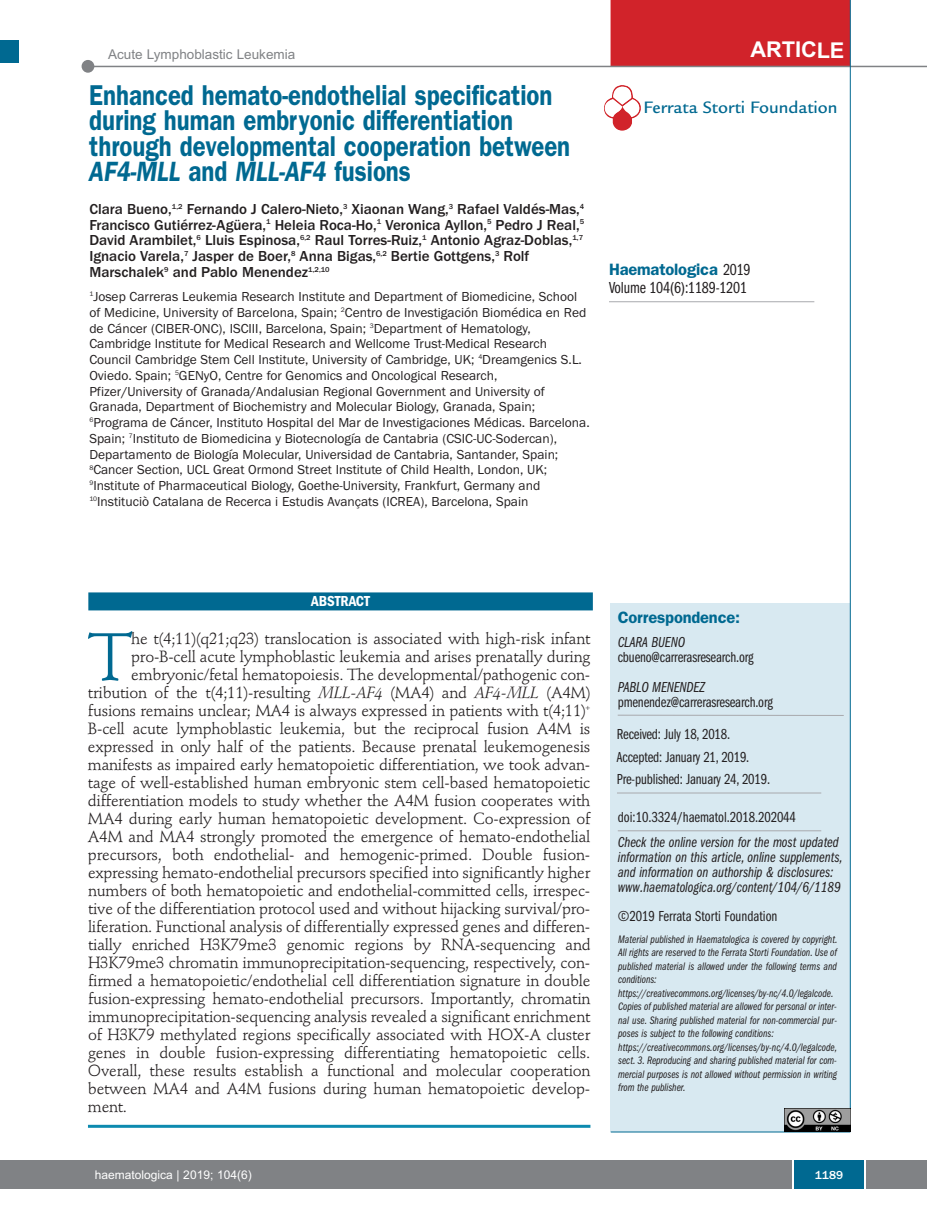
<style>
.page{position:relative;width:927px;height:1225px;background:#fff}
.page>*{position:absolute;margin:0;border:0;box-sizing:border-box;transform-origin:0 0}
.t1{font:66.45px "Stempel Schneidler";color:#006991}
.t2{font:600 28.8px/25.5px "Franklin Gothic";color:#006991;scale:.83 1}
.t3{font:700 21.75px "Arial";letter-spacing:-.01em;color:#fff}
.t4{font:500 18px "Legacy Sans";color:#006991}
.t5{font:600 16.5px "Franklin Gothic";letter-spacing:-.01em;color:#006991}
.t6{font:16.5px "Franklin Gothic Book Cmpr";letter-spacing:-.01em;color:#231f20}
.t7{font:16.05px "Stempel Schneidler";letter-spacing:-.015em;color:#231f20}
.t8{font:500 15px/15.8px "Franklin Gothic";color:#231f20}
.t9{font:15px/22.5px "Franklin Gothic Book Cmpr";letter-spacing:-.01em;color:#231f20}
.t10{font:15px/15px "Franklin Gothic Book Cmpr Ital";color:#231f20}
.t11{font:600 condensed 15px "Franklin Gothic";letter-spacing:-.005em;color:#fff}
.t12{font:13.5px/15.8px "Franklin Gothic";color:#231f20}
.t13{font:13.5px "Arial";color:#808285}
.t14{font:12px "Arial";color:#fff}
.t15{font:500 12px "Franklin Gothic";color:#fff}
.t16{font:11.25px/13.5px "Franklin Gothic Book Cmpr Ital";color:#231f20}
.s1{font-style:italic}
.s2{font-family:"Franklin Gothic Book Cmpr";font-weight:400;color:#231f20}
</style>
<div class="page">
<div style="left:18px;top:1160px;width:909px;height:28px;background:#808285"></div>
<div style="left:794px;top:1160px;width:70px;height:28px;background:#006991"></div>
<hr style="left:792px;top:1160px;width:2px;height:28px;background:#fff">
<hr style="left:864px;top:1160px;width:2px;height:28px;background:#fff">
<div style="left:611px;top:603px;width:239px;height:529px;background:#d8e9f1"></div>
<hr style="left:618px;top:715px;width:226px;height:1px;background:#a8a9ad">
<hr style="left:611px;top:1131px;width:239px;height:1px;background:#006991">
<hr style="left:609px;top:301px;width:205px;height:1px;background:#a8a9ad">
<div style="left:611px;top:0;width:239px;height:67px;background:#d1232a"></div>
<hr style="left:87px;top:66px;width:840px;height:1px;background:#808285">
<div style="left:82px;top:60px;width:12px;height:13px;background:#808285;border-radius:50%"></div>
<hr style="left:618px;top:830px;width:203px;height:1px;background:#a8a9ad">
<hr style="left:850px;top:0;width:1px;height:1131px;background:#006991">
<img style="left:785px;top:1108px;width:65px;height:23px">
<img style="left:604px;top:85px;width:37px;height:46px">
<div style="left:0;top:40px;width:19px;height:22px;background:#006991"></div>
<div style="left:0;top:1160px;width:18px;height:28px;background:#808285"></div>
<hr style="left:88px;top:1124px;width:502px;height:3px;background:#0d8aaf">
<div style="left:88px;top:592px;width:505px;height:18px;background:#006991"></div>
<hr style="left:617px;top:792px;width:204px;height:1px;background:#a8a9ad">
<p class="t13" style="left:108px;top:47px;width:189px">Acute Lymphoblastic Leukemia</p>
<h3 class="t3" style="left:751px;top:37px;width:95px">ARTICLE</h3>
<h2 class="t2" style="left:89px;top:84px;width:581px">Enhanced hemato-endothelial specification during human embryonic differentiation through developmental cooperation between <span class="s1">AF4-MLL</span> and <span class="s1">MLL-AF4</span> fusions</h2>
<p class="t8" style="left:89px;top:201px;width:496px">Clara Bueno,<sup>1,2</sup> Fernando J Calero-Nieto,<sup>3</sup> Xiaonan Wang,<sup>3</sup> Rafael Valdés-Mas,<sup>4<br></sup>Francisco Gutiérrez-Agüera,<sup>1</sup> Heleia Roca-Ho,<sup>1</sup> Veronica Ayllon,<sup>5</sup> Pedro J Real,<sup>5<br></sup>David Arambilet,<sup>6</sup> Lluis Espinosa,<sup>6,2</sup> Raul Torres-Ruiz,<sup>1</sup> Antonio Agraz-Doblas,<sup>1,7<br></sup>Ignacio Varela,<sup>7</sup> Jasper de Boer,<sup>8</sup> Anna Bigas,<sup>6,2</sup> Bertie Gottgens,<sup>3</sup> Rolf Marschalek<sup>9</sup> and Pablo Menendez<sup>1,2,10</sup></p>
<p class="t12" style="left:89px;top:288px;width:502px"><sup>1</sup>Josep Carreras Leukemia Research Institute and Department of Biomedicine, School of Medicine, University of Barcelona, Spain; <sup>2</sup>Centro de Investigación Biomédica en Red de Cáncer (CIBER-ONC), ISCIII, Barcelona, Spain; <sup>3</sup>Department of Hematology, Cambridge Institute for Medical Research and Wellcome Trust-Medical Research Council Cambridge Stem Cell Institute, University of Cambridge, UK; <sup>4</sup>Dreamgenics S.L.<br>Oviedo. Spain; <sup>5</sup>GENyO, Centre for Genomics and Oncological Research, Pfizer/University of Granada/Andalusian Regional Government and University of Granada, Department of Biochemistry and Molecular Biology, Granada, Spain; <sup>6</sup>Programa de Cáncer, Instituto Hospital del Mar de Investigaciones Médicas. Barcelona.<br>Spain; <sup>7</sup>Instituto de Biomedicina y Biotecnología de Cantabria (CSIC-UC-Sodercan), Departamento de Biología Molecular, Universidad de Cantabria, Santander, Spain; <sup>8</sup>Cancer Section, UCL Great Ormond Street Institute of Child Health, London, UK; <sup>9</sup>Institute of Pharmaceutical Biology, Goethe-University, Frankfurt, Germany and <sup>10</sup>Instituciò Catalana de Recerca i Estudis Avançats (ICREA), Barcelona, Spain</p>
<p class="t4" style="left:644px;top:101px;width:196px">Ferrata Storti Foundation</p>
<p class="t5" style="left:609px;top:264px;width:143px">Haematologica <span class="s2">2019</span></p>
<p class="t6" style="left:609px;top:282px;width:140px">Volume 104(6):1189-1201</p>
<p class="t11" style="left:311px;top:596px;width:60px">ABSTRACT</p>
<h1 class="t1" style="left:88px;top:629px;width:46px">T</h1>
<p class="t7" style="left:131px;top:632px;width:461px">he t(4;11)(q21;q23) translocation is associated with high-risk infant</p>
<p class="t7" style="left:131px;top:650px;width:461px">pro-B-cell acute lymphoblastic leukemia and arises prenatally during</p>
<p class="t7" style="left:131px;top:668px;width:460px">embryonic/fetal hematopoiesis. The developmental/pathogenic con-</p>
<p class="t7" style="left:88px;top:686px;width:504px">tribution of the t(4;11)-resulting <span class="s1">MLL-AF4</span> (MA4) and <span class="s1">AF4-MLL</span> (A4M)</p>
<p class="t7" style="left:88px;top:704px;width:504px">fusions remains unclear; MA4 is always expressed in patients with t(4;11)<sup>+</sup></p>
<p class="t7" style="left:88px;top:722px;width:504px">B-cell acute lymphoblastic leukemia, but the reciprocal fusion A4M is</p>
<p class="t7" style="left:88px;top:740px;width:504px">expressed in only half of the patients. Because prenatal leukemogenesis</p>
<p class="t7" style="left:88px;top:758px;width:504px">manifests as impaired early hematopoietic differentiation, we took advan-</p>
<p class="t7" style="left:88px;top:776px;width:504px">tage of well-established human embryonic stem cell-based hematopoietic</p>
<p class="t7" style="left:88px;top:794px;width:504px">differentiation models to study whether the A4M fusion cooperates with</p>
<p class="t7" style="left:88px;top:811px;width:504px">MA4 during early human hematopoietic development. Co-expression of</p>
<p class="t7" style="left:88px;top:829px;width:504px">A4M and MA4 strongly promoted the emergence of hemato-endothelial</p>
<p class="t7" style="left:88px;top:847px;width:504px">precursors, both endothelial- and hemogenic-primed. Double fusion-</p>
<p class="t7" style="left:88px;top:865px;width:504px">expressing hemato-endothelial precursors specified into significantly higher</p>
<p class="t7" style="left:88px;top:883px;width:504px">numbers of both hematopoietic and endothelial-committed cells, irrespec-</p>
<p class="t7" style="left:88px;top:901px;width:504px">tive of the differentiation protocol used and without hijacking survival/pro-</p>
<p class="t7" style="left:88px;top:919px;width:504px">liferation. Functional analysis of differentially expressed genes and differen-</p>
<p class="t7" style="left:88px;top:937px;width:504px">tially enriched H3K79me3 genomic regions by RNA-sequencing and</p>
<p class="t7" style="left:88px;top:955px;width:504px">H3K79me3 chromatin immunoprecipitation-sequencing, respectively, con-</p>
<p class="t7" style="left:88px;top:973px;width:504px">firmed a hematopoietic/endothelial cell differentiation signature in double</p>
<p class="t7" style="left:88px;top:991px;width:504px">fusion-expressing hemato-endothelial precursors. Importantly, chromatin</p>
<p class="t7" style="left:88px;top:1009px;width:504px">immunoprecipitation-sequencing analysis revealed a significant enrichment</p>
<p class="t7" style="left:88px;top:1027px;width:504px">of H3K79 methylated regions specifically associated with HOX-A cluster</p>
<p class="t7" style="left:88px;top:1045px;width:504px">genes in double fusion-expressing differentiating hematopoietic cells.</p>
<p class="t7" style="left:88px;top:1063px;width:504px">Overall, these results establish a functional and molecular cooperation</p>
<p class="t7" style="left:88px;top:1081px;width:504px">between MA4 and A4M fusions during human hematopoietic develop-</p>
<p class="t7" style="left:88px;top:1100px;width:41px">ment.</p>
<p class="t5" style="left:618px;top:612px;width:124px">Correspondence:</p>
<p class="t10" style="left:618px;top:635px;width:69px">CLARA BUENO</p>
<p class="t9" style="left:618px;top:646px;width:137px">cbueno@carrerasresearch.org</p>
<p class="t10" style="left:618px;top:680px;width:89px">PABLO MENENDEZ</p>
<p class="t9" style="left:618px;top:691px;width:157px">pmenendez@carrerasresearch.org</p>
<p class="t9" style="left:617px;top:724px;width:155px">Received: July 18, 2018.<br>Accepted: January 21, 2019.<br>Pre-published: January 24, 2019.</p>
<p class="t9" style="left:618px;top:807px;width:180px">doi:10.3324/haematol.2018.202044</p>
<p class="t10" style="left:618px;top:835px;width:226px">Check the online version for the most updated information on this article, online supplements, and information on authorship &amp; disclosures: www.haematologica.org/content/104/6/1189</p>
<p class="t9" style="left:618px;top:906px;width:161px">©2019 Ferrata Storti Foundation</p>
<p class="t16" style="left:618px;top:933px;width:221px">Material published in Haematologica is covered by copyright.<br>All rights are reserved to the Ferrata Storti Foundation. Use of published material is allowed under the following terms and conditions: https://creativecommons.org/licenses/by-nc/4.0/legalcode.<br>Copies of published material are allowed for personal or inter&shy;nal use. Sharing published material for non-commercial pur&shy;poses is subject to the following conditions: https://creativecommons.org/licenses/by-nc/4.0/legalcode, sect. 3. Reproducing and sharing published material for com&shy;mercial purposes is not allowed without permission in writing from the publisher.</p>
<p class="t14" style="left:95px;top:1167px;width:158px">haematologica | 2019; 104(6)</p>
<p class="t15" style="left:815px;top:1167px;width:30px">1189</p>
</div>
